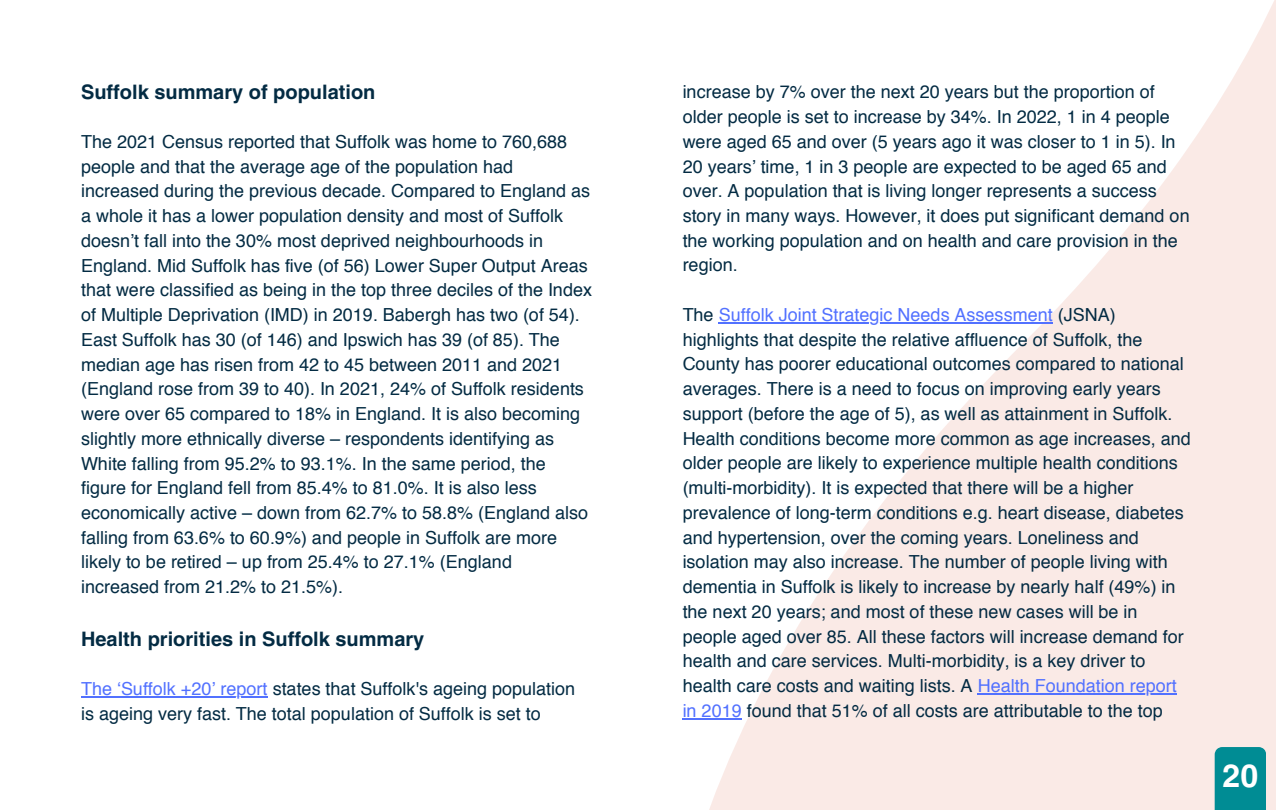
<style>
.page{position:relative;width:1276px;height:810px;background:#fff}
.page>*{position:absolute;margin:0;border:0;box-sizing:border-box;transform-origin:0 0}
.t1{font:700 32px "Helvetica";color:#fff}
.t2{font:700 20px "Helvetica";color:#032b43}
.t3{font:18px/24.7px "Helvetica";color:#032b43}
.s1{color:#5271ff}
</style>
<div class="page">
<svg style="left:709px;top:0;width:566px;height:810px;fill:#faeae6"></svg>
<hr style="left:81px;top:697px;width:186px;height:1px;background:#5271ff">
<div style="left:1214px;top:747px;width:51px;height:63px;background:#008c94"></div>
<hr style="left:718px;top:322px;width:334px;height:2px;background:#5271ff">
<hr style="left:977px;top:694px;width:199px;height:1px;background:#5271ff">
<hr style="left:682px;top:718px;width:59px;height:2px;background:#5271ff">
<p class="t2" style="left:81px;top:80px;width:296px">Suffolk summary of population</p>
<p class="t3" style="left:81px;top:131px;width:512px">The 2021 Census reported that Suffolk was home to 760,688 people and that the average age of the population had increased during the previous decade. Compared to England as a whole it has a lower population density and most of Suffolk doesn’t fall into the 30% most deprived neighbourhoods in England. Mid Suffolk has five (of 56) Lower Super Output Areas that were classified as being in the top three deciles of the Index of Multiple Deprivation (IMD) in 2019. Babergh has two (of 54).<br>East Suffolk has 30 (of 146) and Ipswich has 39 (of 85). The median age has risen from 42 to 45 between 2011 and 2021 (England rose from 39 to 40). In 2021, 24% of Suffolk residents were over 65 compared to 18% in England. It is also becoming slightly more ethnically diverse – respondents identifying as White falling from 95.2% to 93.1%. In the same period, the figure for England fell from 85.4% to 81.0%. It is also less economically active – down from 62.7% to 58.8% (England also falling from 63.6% to 60.9%) and people in Suffolk are more likely to be retired – up from 25.4% to 27.1% (England increased from 21.2% to 21.5%).</p>
<p class="t2" style="left:81px;top:627px;width:345px">Health priorities in Suffolk summary</p>
<p class="t3" style="left:81px;top:678px;width:495px"><span class="s1">The ‘Suffolk +20’ report</span> states that Suffolk's ageing population is ageing very fast. The total population of Suffolk is set to</p>
<p class="t3" style="left:682px;top:81px;width:508px">increase by 7% over the next 20 years but the proportion of older people is set to increase by 34%. In 2022, 1 in 4 people were aged 65 and over (5 years ago it was closer to 1 in 5). In 20 years’ time, 1 in 3 people are expected to be aged 65 and over. A population that is living longer represents a success story in many ways. However, it does put significant demand on the working population and on health and care provision in the region.</p>
<p class="t3" style="left:682px;top:304px;width:509px">The <span class="s1">Suffolk Joint Strategic Needs Assessment</span> (JSNA) highlights that despite the relative affluence of Suffolk, the County has poorer educational outcomes compared to national averages. There is a need to focus on improving early years support (before the age of 5), as well as attainment in Suffolk.<br>Health conditions become more common as age increases, and older people are likely to experience multiple health conditions (multi-morbidity). It is expected that there will be a higher prevalence of long-term conditions e.g. heart disease, diabetes and hypertension, over the coming years. Loneliness and isolation may also increase. The number of people living with dementia in Suffolk is likely to increase by nearly half (49%) in the next 20 years; and most of these new cases will be in people aged over 85. All these factors will increase demand for health and care services. Multi-morbidity, is a key driver to health care costs and waiting lists. A <span class="s1">Health Foundation report in 2019</span> found that 51% of all costs are attributable to the top</p>
<h1 class="t1" style="left:1222px;top:756px;width:37px">20</h1>
</div>
